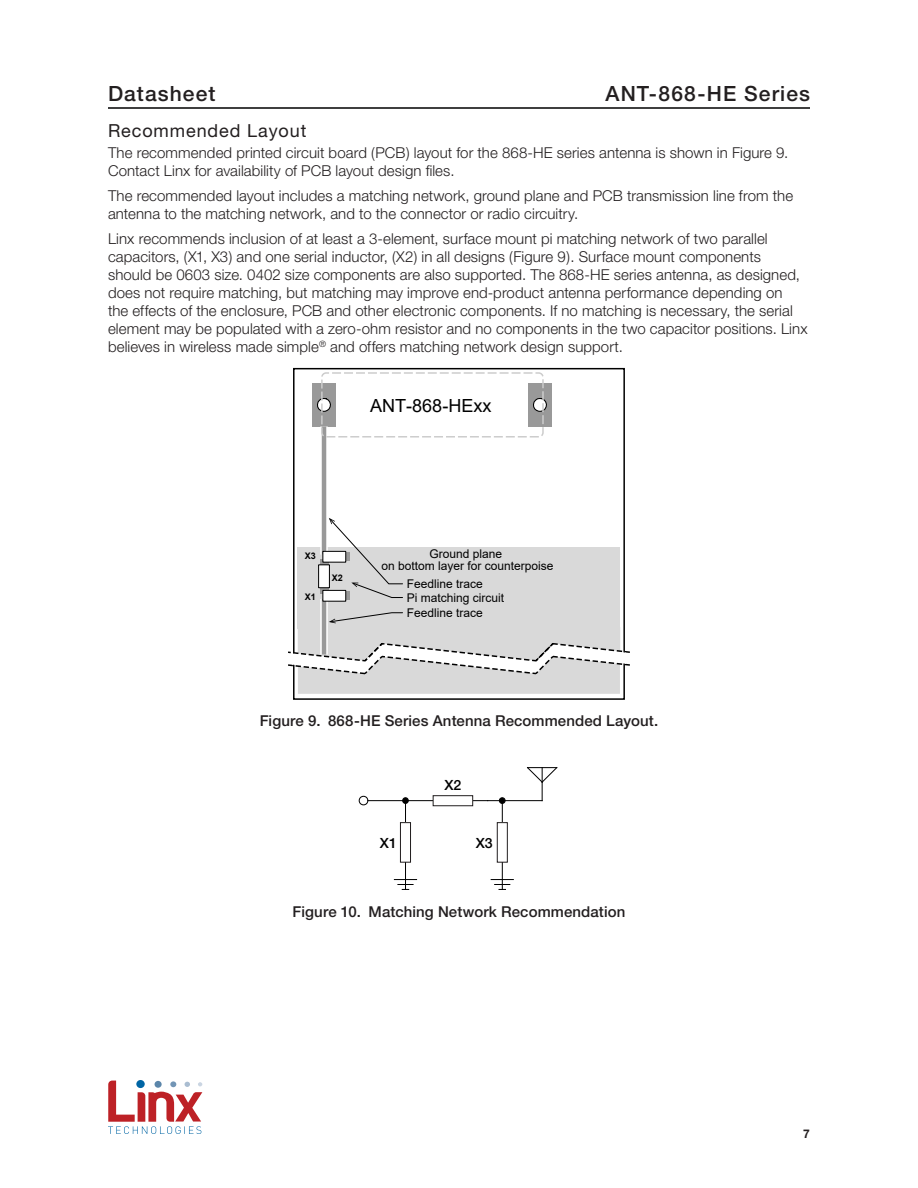
<style>
.page{position:relative;width:918px;height:1188px;background:#fff}
.page>*{position:absolute;margin:0;border:0;box-sizing:border-box;transform-origin:0 0}
.t1{font:500 21px "Helvetica Neue";letter-spacing:.05em;color:#231f20}
.t2{font:18.15px "Arial";color:#000}
.Header_-_Normal{font:18px "Helvetica Neue";letter-spacing:.05em;color:#231f20}
.Body_Copy{font:300 15px/18px "Helvetica Neue";letter-spacing:.005em;color:#231f20}
.t3{font:500 15px "Helvetica Neue";letter-spacing:.005em;color:#231f20}
.t4{font:500 14.1px "Helvetica Neue";color:#000}
.t5{font:12px/14.4px "Arial";color:#000}
.t6{font:700 12px "Helvetica Neue";color:#231f20}
.t7{font:700 9px "Arial";color:#000}
</style>
<div class="page">
<hr style="left:108px;top:107px;width:702px;height:2px;background:#000">
<svg style="left:108px;top:1081px;width:94px;height:53px"></svg>
<div style="left:155px;top:1081px;width:7px;height:7px;background:#5b86aa;border-radius:50%"></div>
<div style="left:136px;top:1080px;width:9px;height:8px;background:#0065a4;border-radius:50%"></div>
<div style="left:293px;top:368px;width:332px;height:332px;border:2px solid #000"></div>
<div style="left:528px;top:383px;width:24px;height:43px;background:#999"></div>
<svg style="left:533px;top:398px;width:14px;height:14px"></svg>
<div style="left:312px;top:383px;width:24px;height:43px;background:#999"></div>
<svg style="left:317px;top:398px;width:14px;height:14px"></svg>
<div style="left:298px;top:547px;width:322px;height:82px;background:#d9d9d9"></div>
<svg style="left:320px;top:588px;width:8px;height:5px"></svg>
<div style="left:320px;top:559px;width:8px;height:9px;background:#999"></div>
<div style="left:320px;top:599px;width:8px;height:56px;background:#e7e7e7"></div>
<hr style="left:322px;top:599px;width:4px;height:56px;background:#999">
<div style="left:320px;top:426px;width:8px;height:129px;background:#e3e3e3"></div>
<hr style="left:322px;top:426px;width:4px;height:129px;background:#999">
<div style="left:319px;top:565px;width:10px;height:23px;background:#fff"></div>
<div style="left:318px;top:564px;width:12px;height:24px;border:1px solid #000"></div>
<div style="left:323px;top:590px;width:23px;height:11px;background:#fff"></div>
<div style="left:322px;top:590px;width:24px;height:12px;border:1px solid #000"></div>
<div style="left:323px;top:551px;width:23px;height:11px;background:#fff"></div>
<div style="left:322px;top:551px;width:24px;height:12px;border:1px solid #000"></div>
<svg style="left:329px;top:518px;width:74px;height:80px"></svg>
<svg style="left:288px;top:612px;width:342px;height:82px"></svg>
<div style="left:321px;top:372px;width:223px;height:66px;border:2px dashed #ccc;border-radius:4px"></div>
<svg style="left:358px;top:767px;width:200px;height:123px"></svg>
<div style="left:433px;top:796px;width:40px;height:10px;background:#fff"></div>
<div style="left:433px;top:795px;width:40px;height:11px;border:1px solid #231f20"></div>
<div style="left:400px;top:823px;width:11px;height:39px;background:#fff"></div>
<div style="left:400px;top:822px;width:11px;height:41px;border:1px solid #231f20"></div>
<div style="left:497px;top:823px;width:10px;height:39px;background:#fff"></div>
<div style="left:497px;top:822px;width:11px;height:41px;border:1px solid #231f20"></div>
<h1 class="t1" style="left:108px;top:81px;width:109px">Datasheet</h1>
<h1 class="t1" style="left:606px;top:81px;width:206px">ANT-868-HE Series</h1>
<p class="Header_-_Normal" style="left:108px;top:120px;width:200px">Recommended Layout</p>
<p class="Body_Copy" style="left:108px;top:144px;width:682px">The recommended printed circuit board (PCB) layout for the 868-HE series antenna is shown in Figure 9.<br>Contact Linx for availability of PCB layout design files.</p>
<p class="Body_Copy" style="left:108px;top:187px;width:687px">The recommended layout includes a matching network, ground plane and PCB transmission line from the antenna to the matching network, and to the connector or radio circuitry.</p>
<p class="Body_Copy" style="left:108px;top:229px;width:701px">Linx recommends inclusion of at least a 3-element, surface mount pi matching network of two parallel capacitors, (X1, X3) and one serial inductor, (X2) in all designs (Figure 9). Surface mount components should be 0603 size. 0402 size components are also supported. The 868-HE series antenna, as designed, does not require matching, but matching may improve end-product antenna performance depending on<br>the effects of the enclosure, PCB and other electronic components. If no matching is necessary, the serial element may be populated with a zero-ohm resistor and no components in the two capacitor positions. Linx believes in wireless made simple<sup>®</sup> and offers matching network design support.</p>
<p class="t2" style="left:370px;top:394px;width:123px">ANT-868-HExx</p>
<p class="t7" style="left:305px;top:550px;width:13px">X3</p>
<p class="t7" style="left:305px;top:591px;width:13px">X1</p>
<p class="t7" style="left:332px;top:571px;width:13px">X2</p>
<p class="t5" style="left:381px;top:548px;width:174px;line-height:12px;text-align:center">Ground plane<br>on bottom layer for counterpoise</p>
<p class="t5" style="left:407px;top:576px;width:99px">Feedline trace<br>Pi matching circuit<br>Feedline trace</p>
<p class="t3" style="left:260px;top:711px;width:400px">Figure 9. 868-HE Series Antenna Recommended Layout.</p>
<p class="t4" style="left:444px;top:776px;width:18px">X2</p>
<p class="t4" style="left:380px;top:834px;width:18px">X1</p>
<p class="t4" style="left:476px;top:834px;width:18px">X3</p>
<p class="t3" style="left:293px;top:903px;width:334px">Figure 10. Matching Network Recommendation</p>
<p class="t6" style="left:803px;top:1126px;width:8px">7</p>
</div>
